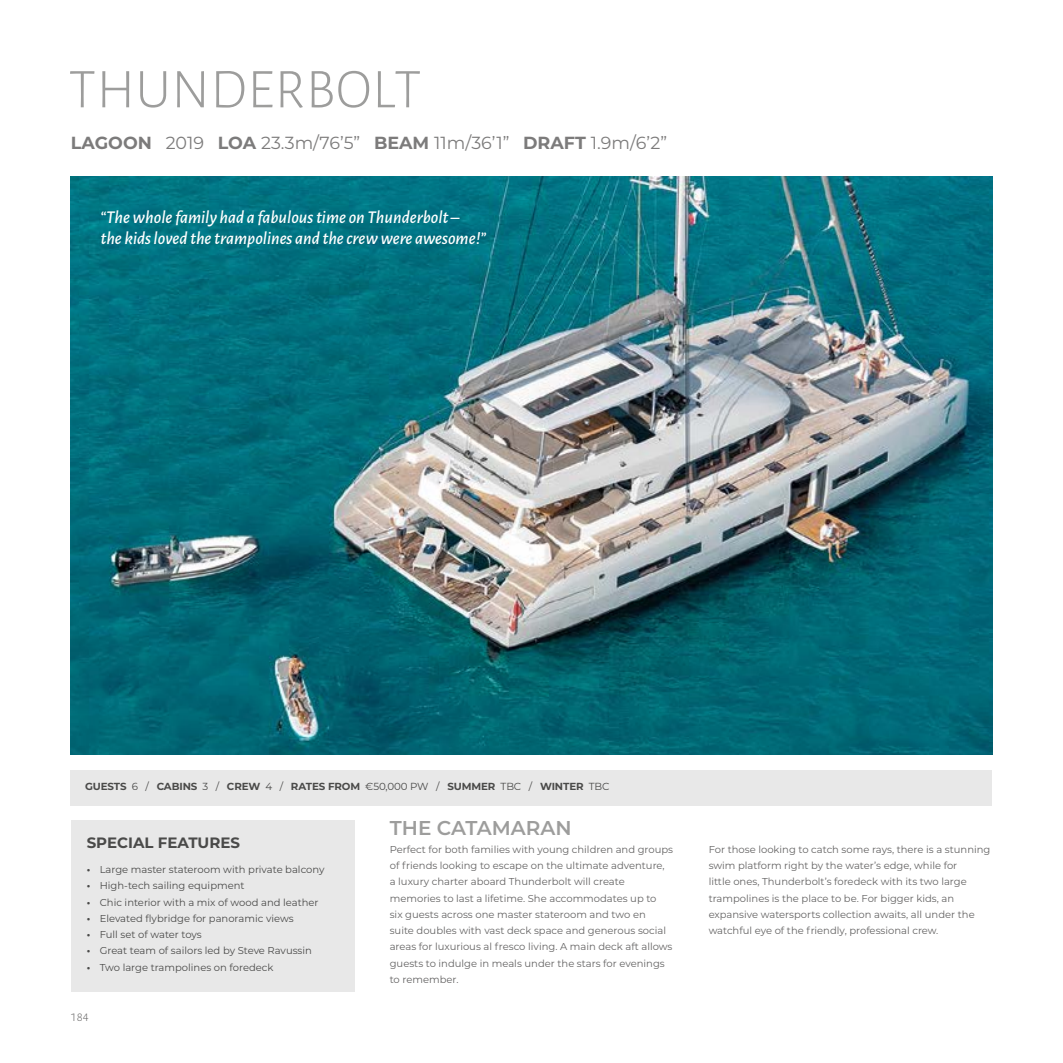
<style>
.page{position:relative;width:1063px;height:1063px;background:#fff}
.page>*{position:absolute;margin:0;border:0;box-sizing:border-box;transform-origin:0 0}
.t1{font:300 50px "Luna";letter-spacing:.015em;color:#9d9d9c}
.t2{font:600 20px "Montserrat";color:#9d9d9c}
.t3{font:17.5px "Montserrat";color:#7c7b7b}
.t4{font:italic 600 16.25px/21.2px "Luna";color:#fff}
.t5{font:700 15px "Montserrat";color:#4a4a49}
.t6{font:300 11.25px "Luna";color:#646363}
.t7{font:700 10.25px "Montserrat";letter-spacing:-.01em;color:#4a4a49}
.t8{font:10px/16.2px "Montserrat";color:#646363}
.t9{font:10px "Montserrat";color:#4a4a49}
.s1{font-weight:700}
.s2{font-weight:400}
</style>
<div class="page">
<div style="left:71px;top:821px;width:283px;height:171px;background:#e8e8e8"></div>
<img style="left:71px;top:177px;width:921px;height:578px">
<div style="left:71px;top:770px;width:921px;height:36px;background:#e8e8e8"></div>
<h1 class="t1" style="left:69px;top:53px;width:354px">THUNDERBOLT</h1>
<h3 class="t3" style="left:71px;top:131px;width:598px"><span class="s1">LAGOON</span> 2019 <span class="s1">LOA</span> 23.3m/76’5” <span class="s1">BEAM</span> 11m/36’1” <span class="s1">DRAFT</span> 1.9m/6’2”</h3>
<h3 class="t4" style="left:100px;top:206px;width:387px">“The whole family had a fabulous time on Thunderbolt –<br>the kids loved the trampolines and the crew were awesome!”</h3>
<p class="t7" style="left:85px;top:779px;width:526px">GUESTS <span class="s2">6 /</span> CABINS <span class="s2">3 /</span> CREW <span class="s2">4 /</span> RATES FROM <span class="s2">€50,000 PW /</span> SUMMER <span class="s2">TBC /</span> WINTER <span class="s2">TBC</span></p>
<h3 class="t5" style="left:87px;top:832px;width:155px">SPECIAL FEATURES</h3>
<p class="t9" style="left:87px;top:863px;width:239px"><span class="s1">•</span> Large master stateroom with private balcony</p>
<p class="t9" style="left:87px;top:879px;width:159px"><span class="s1">•</span> High-tech sailing equipment</p>
<p class="t9" style="left:87px;top:895px;width:233px"><span class="s1">•</span> Chic interior with a mix of wood and leather</p>
<p class="t9" style="left:87px;top:911px;width:208px"><span class="s1">•</span> Elevated flybridge for panoramic views</p>
<p class="t9" style="left:87px;top:928px;width:117px"><span class="s1">•</span> Full set of water toys</p>
<p class="t9" style="left:87px;top:944px;width:227px"><span class="s1">•</span> Great team of sailors led by Steve Ravussin</p>
<p class="t9" style="left:87px;top:960px;width:188px"><span class="s1">•</span> Two large trampolines on foredeck</p>
<p class="t6" style="left:71px;top:1009px;width:20px">184</p>
<h2 class="t2" style="left:390px;top:813px;width:183px">THE CATAMARAN</h2>
<p class="t8" style="left:390px;top:841px;width:285px">Perfect for both families with young children and groups of friends looking to escape on the ultimate adventure,<br>a luxury charter aboard Thunderbolt will create memories to last a lifetime. She accommodates up to<br>six guests across one master stateroom and two en<br>suite doubles with vast deck space and generous social areas for luxurious al fresco living. A main deck aft allows guests to indulge in meals under the stars for evenings to remember.</p>
<p class="t8" style="left:709px;top:841px;width:283px">For those looking to catch some rays, there is a stunning swim platform right by the water’s edge, while for<br>little ones, Thunderbolt’s foredeck with its two large trampolines is the place to be. For bigger kids, an expansive watersports collection awaits, all under the watchful eye of the friendly, professional crew.</p>
</div>
